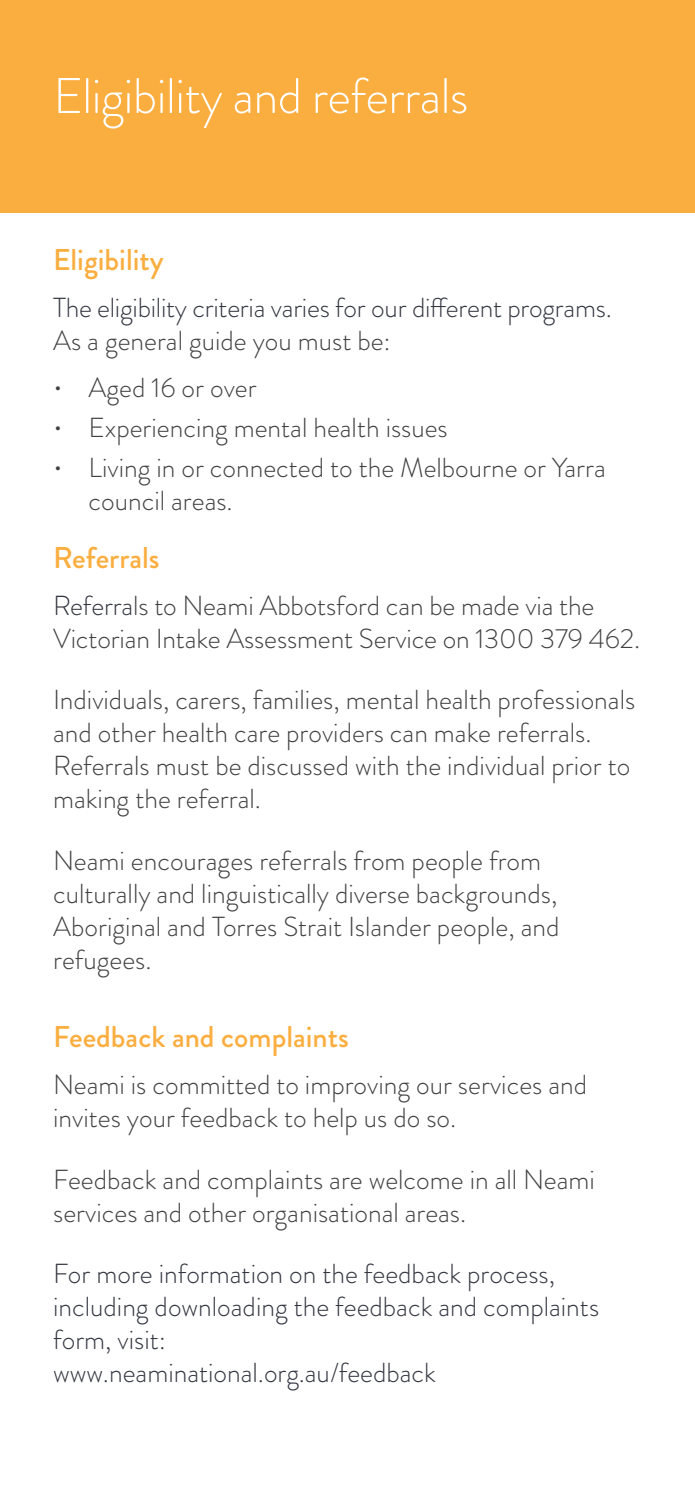
<style>
.page{position:relative;width:695px;height:1489px;background:#fff}
.page>*{position:absolute;margin:0;border:0;box-sizing:border-box;transform-origin:0 0}
.Heading{font:300 50px "Brandon Grotesque";letter-spacing:-.01em;color:#fff}
.BodyHeading_129U{font:500 30px "Brandon Grotesque";color:#fbae40}
.Body{font:300 27.5px/33px "Brandon Grotesque";color:#414042}
.Body-2{font:300 27.5px/33px "Brandon Grotesque";color:#343741}
.Heading_1{font:300 27.5px "Brandon Grotesque";letter-spacing:-.01em;color:#343741}
.Heading_1-2{font:300 27.5px "Brandon Grotesque";color:#414042}
.s1{color:#343741}
</style>
<div class="page">
<div style="left:0;top:0;width:694px;height:213px;background:#fbae40"></div>
<p class="Heading" style="left:53px;top:62px;width:416px">Eligibility and referrals</p>
<p class="BodyHeading_129U" style="left:53px;top:238px;width:112px">Eligibility</p>
<p class="Heading_1" style="left:53px;top:288px;width:560px">The eligibility criteria varies for our different programs.</p>
<p class="Heading_1-2" style="left:53px;top:321px;width:339px">As a general guide you must be:</p>
<p class="Body" style="left:53px;top:371px;width:205px">• Aged 16 or over</p>
<p class="Body" style="left:53px;top:411px;width:396px">• Experiencing mental health issues</p>
<p class="Body" style="left:89px;top:451px;width:518px;text-indent:-35px">• Living in or connected to the Melbourne or Yarra council areas.</p>
<p class="BodyHeading_129U" style="left:53px;top:536px;width:108px">Referrals</p>
<p class="Body" style="left:53px;top:589px;width:588px"><span class="s1">Referra</span>ls to Neami Abbotsford can be made via the<br>Victorian Intake Assessment Service on 1300 379 462.</p>
<p class="Body" style="left:53px;top:683px;width:583px">Individuals, carers, families, mental health professionals and other health care providers can make referrals.<br>Referrals must be discussed with the individual prior to making the referral.</p>
<p class="Body" style="left:53px;top:843px;width:507px">Neami encourages referrals from people from culturally and linguistically diverse backgrounds, Aboriginal and Torres Strait Islander people, and refugees.</p>
<p class="BodyHeading_129U" style="left:53px;top:1016px;width:297px">Feedback and complaints</p>
<p class="Body" style="left:53px;top:1068px;width:535px">Neami is committed to improving our services and invites your feedback to help us do so.</p>
<p class="Body" style="left:53px;top:1162px;width:543px">Feedback and complaints are welcome in all Neami services and other organisational areas.</p>
<p class="Body-2" style="left:53px;top:1257px;width:547px">For more information on the feedback process, including downloading the feedback and complaints form, visit:<br>www.neaminational.org.au/feedback</p>
</div>
